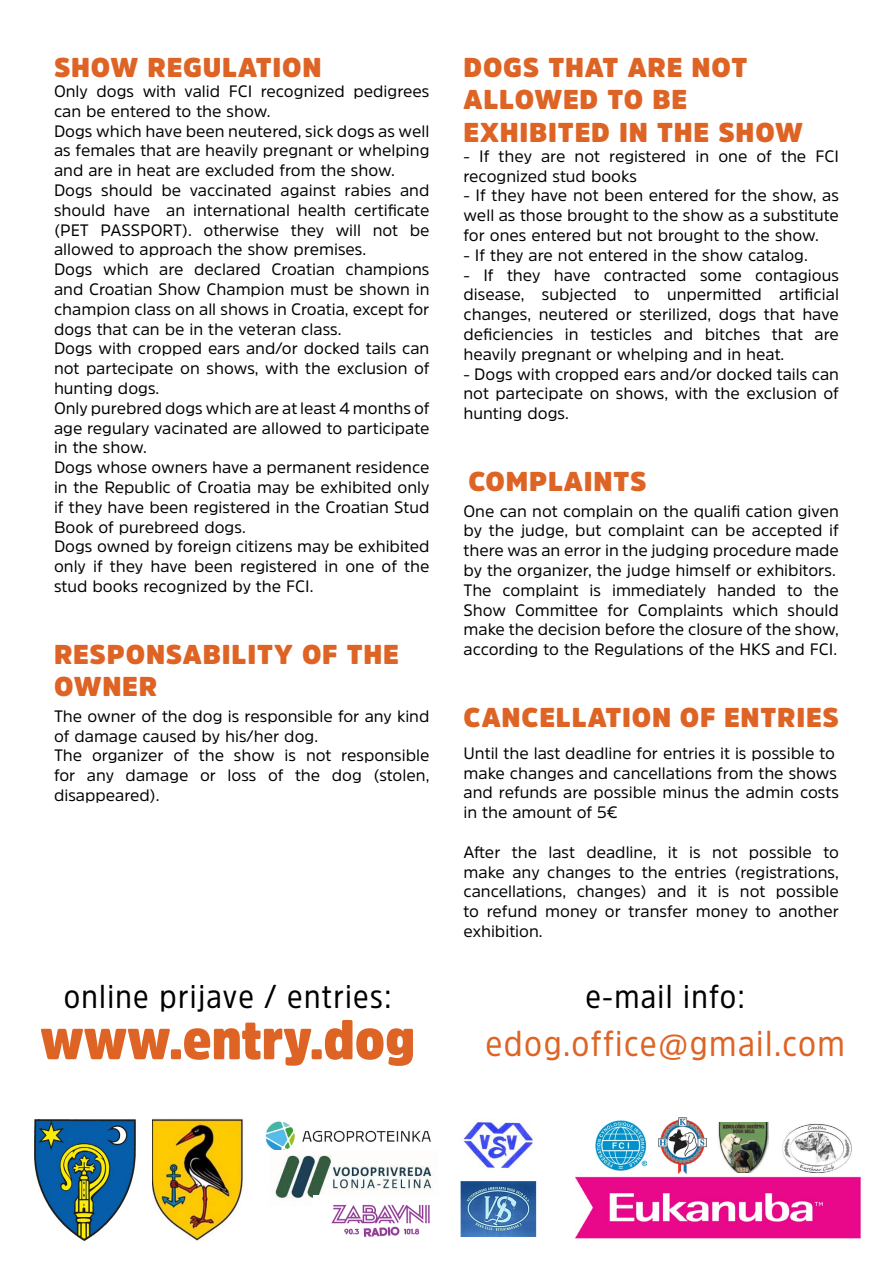
<style>
.page{position:relative;width:893px;height:1263px;background:#fff}
.page>*{position:absolute;margin:0;border:0;box-sizing:border-box;transform-origin:0 0}
.t1{font:900 55.5px "Amsi Pro Narw";color:#de6426}
.t2{font:36px "Amsi Pro Narw";letter-spacing:.04em;color:#de6426}
.t3{font:33px "Amsi Pro Narw";letter-spacing:.04em;color:#000}
.t4{font:900 27px/32.4px "Amsi Pro";letter-spacing:.03em;color:#de6426}
.t5{font:16.5px/19.8px "Amsi Pro";color:#000}
</style>
<div class="page">
<img style="left:265px;top:1121px;width:166px;height:28px">
<img style="left:152px;top:1118px;width:91px;height:123px">
<img style="left:460px;top:1181px;width:77px;height:56px">
<img style="left:275px;top:1155px;width:159px;height:44px">
<img style="left:462px;top:1120px;width:73px;height:49px">
<img style="left:314px;top:1196px;width:120px;height:41px">
<img style="left:575px;top:1170px;width:286px;height:69px">
<img style="left:34px;top:1119px;width:102px;height:123px">
<img style="left:658px;top:1117px;width:49px;height:56px">
<img style="left:596px;top:1121px;width:50px;height:49px">
<img style="left:717px;top:1122px;width:51px;height:51px">
<img style="left:781px;top:1123px;width:71px;height:50px">
<h3 class="t4" style="left:54px;top:51px;width:269px">SHOW REGULATION</h3>
<p class="t5" style="left:54px;top:81px;width:377px">Only dogs with valid FCI recognized pedigrees can be entered to the show.<br>Dogs which have been neutered, sick dogs as well as females that are heavily pregnant or whelping and are in heat are excluded from the show.<br>Dogs should be vaccinated against rabies and should have an international health certificate (PET PASSPORT). otherwise they will not be allowed to approach the show premises.<br>Dogs which are declared Croatian champions and Croatian Show Champion must be shown in champion class on all shows in Croatia, except for dogs that can be in the veteran class.<br>Dogs with cropped ears and/or docked tails can not partecipate on shows, with the exclusion of hunting dogs.<br>Only purebred dogs which are at least 4 months of age regulary vacinated are allowed to participate in the show.<br>Dogs whose owners have a permanent residence in the Republic of Croatia may be exhibited only if they have been registered in the Croatian Stud Book of purebreed dogs.<br>Dogs owned by foreign citizens may be exhibited only if they have been registered in one of the stud books recognized by the FCI.</p>
<h3 class="t4" style="left:54px;top:638px;width:346px">RESPONSABILITY OF THE<br>OWNER</h3>
<p class="t5" style="left:54px;top:706px;width:377px">The owner of the dog is responsible for any kind of damage caused by his/her dog.<br>The organizer of the show is not responsible for any damage or loss of the dog (stolen, disappeared).</p>
<h3 class="t3" style="left:64px;top:974px;width:330px">online prijave / entries:</h3>
<h1 class="t1" style="left:40px;top:1001px;width:376px">www.entry.dog</h1>
<h3 class="t4" style="left:463px;top:51px;width:341px">DOGS THAT ARE NOT<br>ALLOWED TO BE<br>EXHIBITED IN THE SHOW</h3>
<p class="t5" style="left:463px;top:146px;width:377px">- If they are not registered in one of the FCI recognized stud books</p>
<p class="t5" style="left:463px;top:185px;width:377px;text-align:justify">- If they have not been entered for the show, as well as those brought to the show as a substitute for ones entered but not brought to the show.</p>
<p class="t5" style="left:463px;top:245px;width:346px">- If they are not entered in the show catalog.</p>
<p class="t5" style="left:463px;top:264px;width:377px;text-align:justify">- If they have contracted some contagious disease, subjected to unpermitted artificial changes, neutered or sterilized, dogs that have deficiencies in testicles and bitches that are heavily pregnant or whelping and in heat.</p>
<p class="t5" style="left:463px;top:363px;width:377px;text-align:justify">- Dogs with cropped ears and/or docked tails can not partecipate on shows, with the exclusion of hunting dogs.</p>
<h3 class="t4" style="left:468px;top:465px;width:180px">COMPLAINTS</h3>
<p class="t5" style="left:463px;top:500px;width:377px">One can not complain on the qualifi cation given by the judge, but complaint can be accepted if there was an error in the judging procedure made by the organizer, the judge himself or exhibitors.<br>The complaint is immediately handed to the Show Committee for Complaints which should make the decision before the closure of the show, according to the Regulations of the HKS and FCI.</p>
<h3 class="t4" style="left:463px;top:701px;width:377px">CANCELLATION OF ENTRIES</h3>
<p class="t5" style="left:463px;top:743px;width:377px">Until the last deadline for entries it is possible to make changes and cancellations from the shows and refunds are possible minus the admin costs in the amount of 5€</p>
<p class="t5" style="left:463px;top:842px;width:377px;text-align:justify">After the last deadline, it is not possible to make any changes to the entries (registrations, cancellations, changes) and it is not possible to refund money or transfer money to another exhibition.</p>
<h3 class="t3" style="left:585px;top:974px;width:161px">e-mail info:</h3>
<h2 class="t2" style="left:486px;top:1019px;width:361px">edog.office@gmail.com</h2>
</div>
